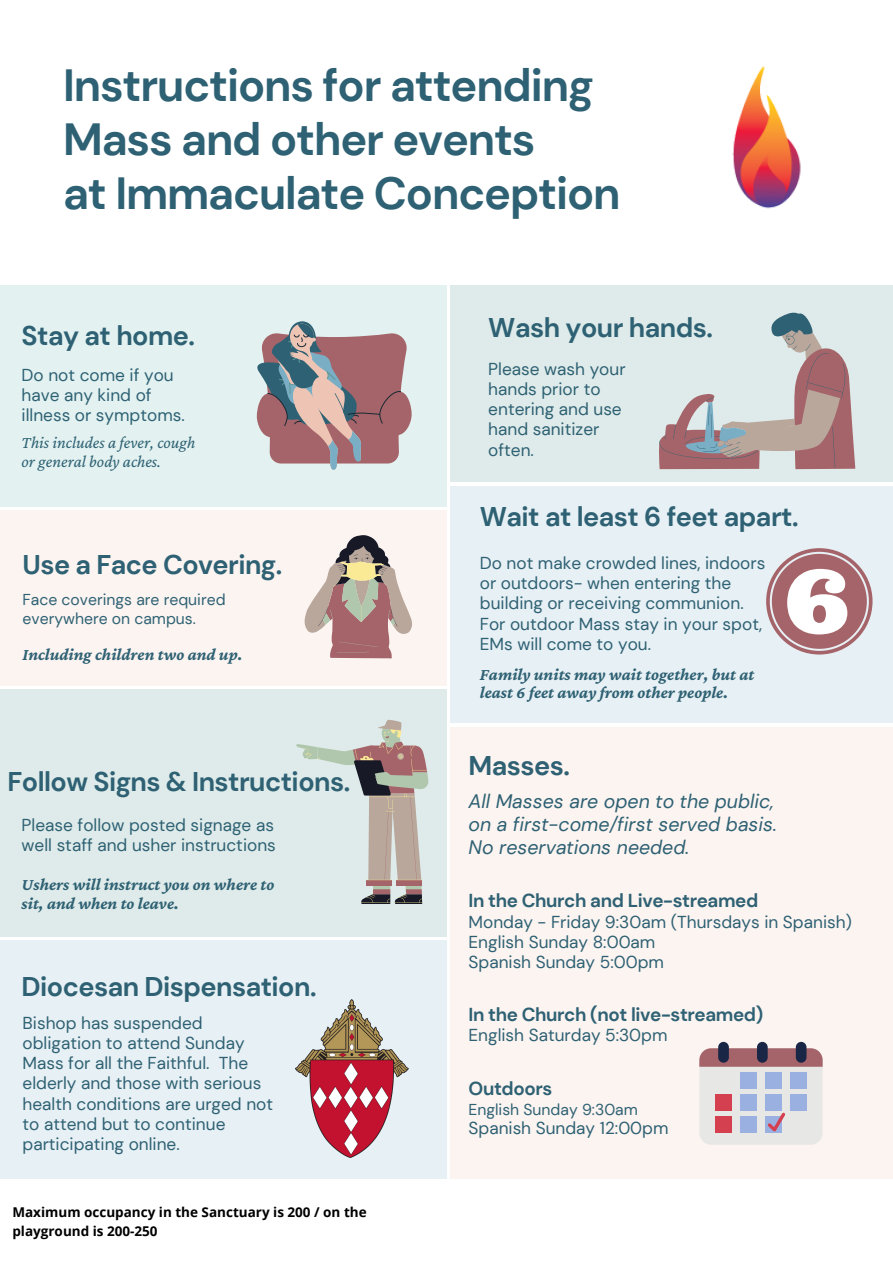
<style>
.page{position:relative;width:893px;height:1263px;background:#fff}
.page>*{position:absolute;margin:0;border:0;box-sizing:border-box;transform-origin:0 0}
.t1{font:700 45px/54px "DM Sans";letter-spacing:-.025em;color:#2e6173}
.t2{font:700 27px "DM Sans";letter-spacing:-.02em;color:#2e6173}
.t3{font:italic 19.5px/23.1px "DM Sans";color:#2e6173}
.t4{font:700 18.75px "DM Sans";letter-spacing:-.02em;color:#2e6173}
.t5{font:17.25px/20.2px "DM Sans";color:#2e6173}
.t6{font:italic 700 17.25px/18.6px "Crimson Pro";color:#2e6173}
.t7{font:italic 17.25px/18.6px "Crimson Pro";color:#2e6173}
.t8{font:15.75px/18.7px "DM Sans";color:#2e6173}
.t9{font:700 13.5px/18.6px "Open Sans";color:#000}
</style>
<div class="page">
<div style="left:0;top:510px;width:447px;height:176px;background:#fcf4f1"></div>
<div style="left:450px;top:486px;width:443px;height:237px;background:#e7f0f4"></div>
<div style="left:0;top:690px;width:447px;height:247px;background:#dfebea"></div>
<div style="left:450px;top:727px;width:443px;height:452px;background:#fcf4f1"></div>
<div style="left:0;top:941px;width:447px;height:238px;background:#e7f0f4"></div>
<div style="left:0;top:285px;width:447px;height:221px;background:#e3f2f1"></div>
<svg style="left:256px;top:321px;width:156px;height:149px"></svg>
<img style="left:732px;top:66px;width:69px;height:143px">
<svg style="left:305px;top:535px;width:107px;height:123px"></svg>
<svg style="left:766px;top:548px;width:106px;height:106px"></svg>
<div style="left:699px;top:1048px;width:123px;height:97px;background:#e7e7e5;border-radius:12px"></div>
<svg style="left:699px;top:1048px;width:123px;height:19px;background:#a86b70"></svg>
<div style="left:740px;top:1072px;width:17px;height:17px;background:#9ab0e0"></div>
<div style="left:765px;top:1072px;width:16px;height:17px;background:#9ab0e0"></div>
<div style="left:790px;top:1072px;width:16px;height:17px;background:#9ab0e0"></div>
<div style="left:715px;top:1094px;width:17px;height:17px;background:#d54050"></div>
<div style="left:740px;top:1094px;width:17px;height:17px;background:#9ab0e0"></div>
<div style="left:765px;top:1094px;width:16px;height:17px;background:#9ab0e0"></div>
<div style="left:790px;top:1094px;width:16px;height:17px;background:#9ab0e0"></div>
<div style="left:715px;top:1116px;width:17px;height:17px;background:#d54050"></div>
<div style="left:740px;top:1116px;width:17px;height:17px;background:#9ab0e0"></div>
<div style="left:718px;top:1042px;width:11px;height:21px;background:#192646;border-radius:5px"></div>
<div style="left:757px;top:1042px;width:10px;height:21px;background:#192646;border-radius:5px"></div>
<div style="left:796px;top:1042px;width:10px;height:21px;background:#192646;border-radius:5px"></div>
<svg style="left:765px;top:1110px;width:21px;height:23px"></svg>
<img style="left:296px;top:999px;width:112px;height:159px">
<div style="left:450px;top:285px;width:443px;height:197px;background:#dfebea"></div>
<svg style="left:659px;top:312px;width:196px;height:157px"></svg>
<svg style="left:296px;top:719px;width:132px;height:185px"></svg>
<div style="left:373px;top:889px;width:17px;height:5px;background:#a56469"></div>
<h1 class="t1" style="left:63px;top:59px;width:559px">Instructions for attending<br>Mass and other events<br>at Immaculate Conception</h1>
<h2 class="t2" style="left:22px;top:318px;width:175px">Stay at home.</h2>
<p class="t5" style="left:22px;top:365px;width:165px">Do not come if you have any kind of illness or symptoms.</p>
<p class="t7" style="left:22px;top:433px;width:175px">This includes a fever, cough or general body aches.</p>
<h2 class="t2" style="left:23px;top:547px;width:261px">Use a Face Covering.</h2>
<p class="t8" style="left:23px;top:590px;width:205px">Face coverings are required everywhere on campus.</p>
<p class="t6" style="left:23px;top:645px;width:221px">Including children two and up.</p>
<h2 class="t2" style="left:8px;top:764px;width:344px">Follow Signs &amp; Instructions.</h2>
<p class="t5" style="left:22px;top:815px;width:256px">Please follow posted signage as well staff and usher instructions</p>
<p class="t6" style="left:22px;top:875px;width:254px">Ushers will instruct you on where to sit, and when to leave.</p>
<h2 class="t2" style="left:22px;top:969px;width:296px">Diocesan Dispensation.</h2>
<p class="t5" style="left:23px;top:1013px;width:252px">Bishop has suspended obligation to attend Sunday<br>Mass for all the Faithful. The elderly and those with serious health conditions are urged not to attend but to continue participating online.</p>
<p class="t9" style="left:12px;top:1202px;width:356px">Maximum occupancy in the Sanctuary is 200 / on the playground is 200-250</p>
<h2 class="t2" style="left:488px;top:310px;width:226px">Wash your hands.</h2>
<p class="t5" style="left:488px;top:359px;width:139px">Please wash your hands prior to entering and use hand sanitizer often.</p>
<h2 class="t2" style="left:480px;top:500px;width:320px">Wait at least 6 feet apart.</h2>
<p class="t5" style="left:480px;top:553px;width:287px">Do not make crowded lines, indoors or outdoors- when entering the building or receiving communion.<br>For outdoor Mass stay in your spot,<br>EMs will come to you.</p>
<p class="t6" style="left:480px;top:664px;width:276px">Family units may wait together, but at least 6 feet away from other people.</p>
<h2 class="t2" style="left:468px;top:748px;width:103px">Masses.</h2>
<p class="t3" style="left:468px;top:790px;width:310px">All Masses are open to the public, on a first-come/first served basis.<br>No reservations needed.</p>
<p class="t4" style="left:468px;top:888px;width:291px">In the Church and Live-streamed</p>
<p class="t5" style="left:468px;top:911px;width:385px">Monday - Friday 9:30am (Thursdays in Spanish)<br>English Sunday 8:00am<br>Spanish Sunday 5:00pm</p>
<p class="t4" style="left:468px;top:1002px;width:296px">In the Church (not live-streamed)</p>
<p class="t5" style="left:468px;top:1025px;width:200px">English Saturday 5:30pm</p>
<p class="t4" style="left:468px;top:1076px;width:85px">Outdoors</p>
<p class="t8" style="left:468px;top:1100px;width:171px">English Sunday 9:30am</p>
<p class="t5" style="left:468px;top:1118px;width:201px">Spanish Sunday 12:00pm</p>
</div>
